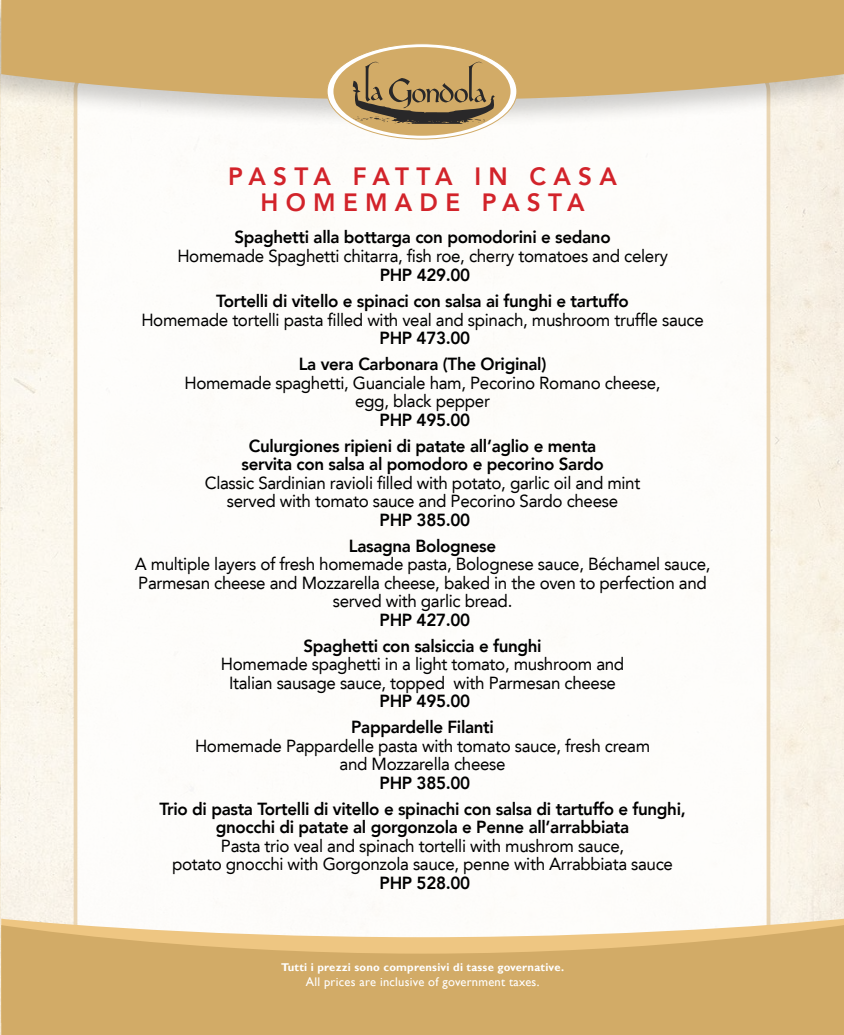
<style>
.page{position:relative;width:844px;height:1035px;background:#fff}
.page>*{position:absolute;margin:0;border:0;box-sizing:border-box;transform-origin:0 0}
.t1{font:800 25px/25.8px "Avenir LT";letter-spacing:.3em;color:#d2232a;text-align:center}
.t2{font:17.5px/18.5px "Avenir LT";letter-spacing:-.02em;color:#000;text-align:center}
.t3{font:800 17.5px/26px "Avenir LT";letter-spacing:-.02em;color:#000;text-align:center}
.t4{font:12.5px "Gill Sans";letter-spacing:.02em;color:#fff}
.t5{font:700 11.25px "Gill Sans";letter-spacing:.02em;color:#fff}
</style>
<div class="page">
<img style="left:0;top:129px;width:843px;height:906px">
<div style="left:76px;top:74px;width:692px;height:899px;background:#fff;border-radius:16px"></div>
<div style="left:0;top:0;width:844px;height:129px;background:#000;opacity:.2"></div>
<svg style="left:1px;top:0;width:843px;height:100px;background:#d2af70"></svg>
<svg style="left:327px;top:44px;width:190px;height:95px"></svg>
<div style="left:333px;top:47px;width:177px;height:89px;background:#d2ab67;border-radius:50%"></div>
<svg style="left:353px;top:62px;width:142px;height:62px"></svg>
<svg style="left:1px;top:919px;width:843px;height:6px"></svg>
<svg style="left:1px;top:925px;width:843px;height:110px;background:#d7b272"></svg>
<h1 class="t1" style="left:228px;top:164px;width:390px">PASTA FATTA IN CASA<br>HOMEMADE PASTA</h1>
<p class="t3" style="left:234px;top:224px;width:378px">Spaghetti alla bottarga con pomodorini e sedano</p>
<p class="t2" style="left:177px;top:246px;width:492px">Homemade Spaghetti chitarra, fish roe, cherry tomatoes and celery</p>
<p class="t3" style="left:216px;top:262px;width:414px">PHP 429.00<br>Tortelli di vitello e spinaci con salsa ai funghi e tartuffo</p>
<p class="t2" style="left:141px;top:311px;width:564px">Homemade tortelli pasta filled with veal and spinach, mushroom truffle sauce</p>
<p class="t3" style="left:299px;top:325px;width:249px">PHP 473.00<br>La vera Carbonara (The Original)</p>
<p class="t2" style="left:184px;top:374px;width:478px">Homemade spaghetti, Guanciale ham, Pecorino Romano cheese, egg, black pepper</p>
<p class="t3" style="left:249px;top:407px;width:349px">PHP 495.00<br>Culurgiones ripieni di patate all’aglio e menta</p>
<p class="t3" style="left:241px;top:451px;width:364px">servita con salsa al pomodoro e pecorino Sardo</p>
<p class="t2" style="left:205px;top:474px;width:437px">Classic Sardinian ravioli filled with potato, garlic oil and mint served with tomato sauce and Pecorino Sardo cheese</p>
<p class="t3" style="left:349px;top:507px;width:149px">PHP 385.00<br>Lasagna Bolognese</p>
<p class="t2" style="left:135px;top:555px;width:577px">A multiple layers of fresh homemade pasta, Bolognese sauce, Béchamel sauce,<br>Parmesan cheese and Mozzarella cheese, baked in the oven to perfection and served with garlic bread.</p>
<p class="t3" style="left:303px;top:607px;width:240px">PHP 427.00<br>Spaghetti con salsiccia e funghi</p>
<p class="t2" style="left:221px;top:655px;width:405px">Homemade spaghetti in a light tomato, mushroom and<br>Italian sausage sauce, topped with Parmesan cheese</p>
<p class="t3" style="left:351px;top:688px;width:144px">PHP 495.00<br>Pappardelle Filanti</p>
<p class="t2" style="left:195px;top:737px;width:456px">Homemade Pappardelle pasta with tomato sauce, fresh cream and Mozzarella cheese</p>
<p class="t3" style="left:159px;top:770px;width:528px">PHP 385.00<br>Trio di pasta Tortelli di vitello e spinachi con salsa di tartuffo e funghi,</p>
<p class="t3" style="left:216px;top:814px;width:415px">gnocchi di patate al gorgonzola e Penne all’arrabbiata</p>
<p class="t2" style="left:172px;top:837px;width:502px">Pasta trio veal and spinach tortelli with mushrom sauce,<br>potato gnocchi with Gorgonzola sauce, penne with Arrabbiata sauce</p>
<p class="t3" style="left:380px;top:870px;width:92px">PHP 528.00</p>
<p class="t5" style="left:281px;top:961px;width:284px">Tutti i prezzi sono comprensivi di tasse governative.</p>
<p class="t4" style="left:306px;top:975px;width:235px">All prices are inclusive of government taxes.</p>
</div>
